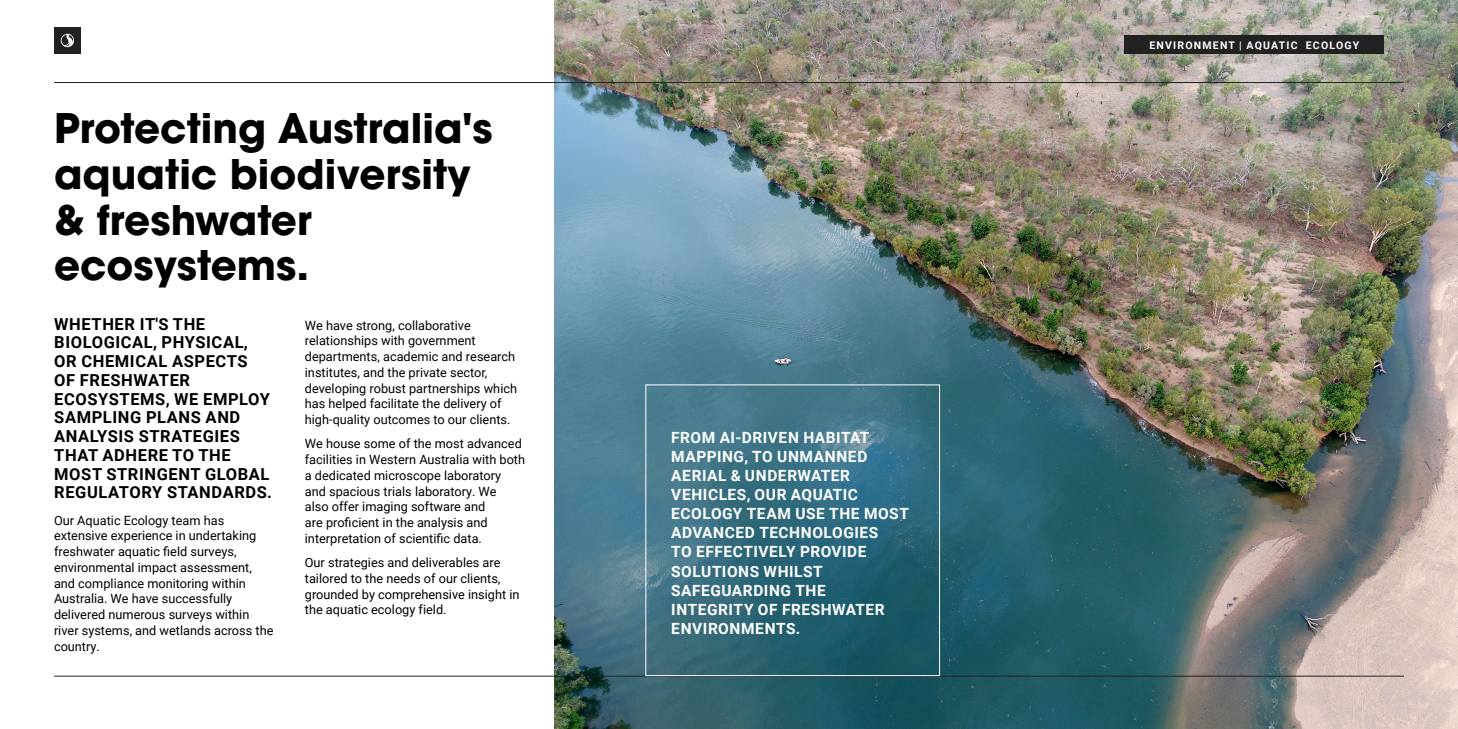
<style>
.page{position:relative;width:1458px;height:729px;background:#fff}
.page>*{position:absolute;margin:0;border:0;box-sizing:border-box;transform-origin:0 0}
.t1{font:700 40.5px/45.8px "ITC Avant Garde Pro";color:#000}
.t2{font:700 16.5px/18.8px "Roboto";letter-spacing:.035em;color:#000}
.t3{font:700 15.45px/19.1px "Roboto";letter-spacing:.035em;color:#fff}
.t4{font:12.75px/15.8px "Roboto";color:#000}
.t5{font:700 10.5px "Roboto";letter-spacing:.115em;color:#fff}
</style>
<div class="page">
<img style="left:555px;top:0;width:903px;height:729px">
<hr style="left:54px;top:82px;width:1350px;height:1px;background:#222">
<hr style="left:54px;top:676px;width:1350px;height:1px;background:#222">
<div style="left:645px;top:384px;width:295px;height:292px;border:1px solid #fff"></div>
<div style="left:1124px;top:35px;width:260px;height:19px;background:#222"></div>
<div style="left:54px;top:27px;width:27px;height:27px;background:#212121"></div>
<svg style="left:60px;top:34px;width:14px;height:13px"></svg>
<h1 class="t1" style="left:54px;top:105px;width:440px">Protecting Australia's aquatic biodiversity &amp; freshwater ecosystems.</h1>
<p class="t2" style="left:54px;top:314px;width:219px">WHETHER IT'S THE<br>BIOLOGICAL, PHYSICAL,<br>OR CHEMICAL ASPECTS<br>OF FRESHWATER<br>ECOSYSTEMS, WE EMPLOY<br>SAMPLING PLANS AND<br>ANALYSIS STRATEGIES<br>THAT ADHERE TO THE<br>MOST STRINGENT GLOBAL<br>REGULATORY STANDARDS.</p>
<p class="t4" style="left:54px;top:512px;width:221px">Our Aquatic Ecology team has extensive experience in undertaking freshwater aquatic field surveys, environmental impact assessment, and compliance monitoring within<br>Australia. We have successfully delivered numerous surveys within river systems, and wetlands across the country.</p>
<p class="t4" style="left:305px;top:317px;width:214px">We have strong, collaborative relationships with government departments, academic and research institutes, and the private sector, developing robust partnerships which has helped facilitate the delivery of high-quality outcomes to our clients.</p>
<p class="t4" style="left:305px;top:435px;width:222px">We house some of the most advanced facilities in Western Australia with both a dedicated microscope laboratory and spacious trials laboratory. We<br>also offer imaging software and<br>are proficient in the analysis and interpretation of scientific data.</p>
<p class="t4" style="left:305px;top:554px;width:216px">Our strategies and deliverables are tailored to the needs of our clients, grounded by comprehensive insight in the aquatic ecology field.</p>
<p class="t3" style="left:671px;top:427px;width:239px">FROM AI-DRIVEN HABITAT<br>MAPPING, TO UNMANNED<br>AERIAL &amp; UNDERWATER<br>VEHICLES, OUR AQUATIC<br>ECOLOGY TEAM USE THE MOST<br>ADVANCED TECHNOLOGIES<br>TO EFFECTIVELY PROVIDE<br>SOLUTIONS WHILST<br>SAFEGUARDING THE<br>INTEGRITY OF FRESHWATER<br>ENVIRONMENTS.</p>
<p class="t5" style="left:1149px;top:38px;width:211px">ENVIRONMENT | AQUATIC ECOLOGY</p>
</div>
